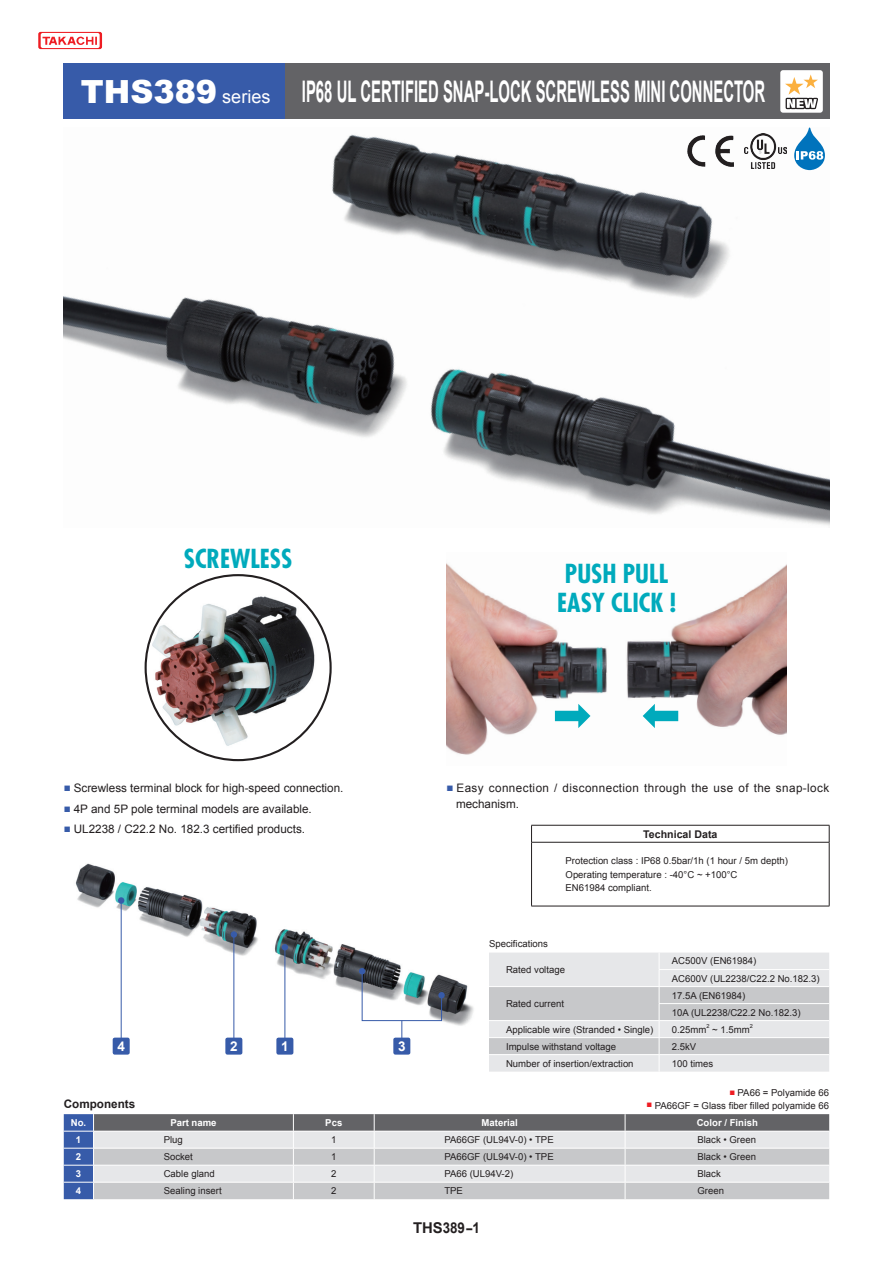
<style>
.page{position:relative;width:893px;height:1263px;background:#fff}
.page>*{position:absolute;margin:0;border:0;box-sizing:border-box;transform-origin:0 0}
.t1{font:700 29.7px "Arial";color:#fff;scale:.5 1}
.t2{font:700 condensed 25.5px/29.7px "Futura Std";color:#00aabc;text-align:center}
.t3{font:700 14.85px "Arial";color:#231f20}
.t4{font:700 13.5px "Arial";color:#fff}
.t5{font:11.7px "Arial";color:#231f20}
.t6{font:11.7px/15.9px "Arial";letter-spacing:.035em;color:#231f20}
.t7{font:700 11.7px "Arial";color:#231f20}
.t8{font:700 10.65px "Arial";color:#231f20}
.t9{font:9.6px/13.8px "Arial";color:#231f20}
.t10{font:700 9.6px "Arial";color:#fff}
.t11{font:5.55px "Arial";color:#231f20}
.s1{font-weight:900;font-size:31.95px}
.s2{font-weight:400;font-size:18px}
.s3{color:#375ba9}
.s4{color:#ee1d23}
</style>
<div class="page">
<svg style="left:38px;top:32px;width:64px;height:17px"></svg>
<img style="left:64px;top:133px;width:765px;height:393px">
<svg style="left:64px;top:1114px;width:765px;height:85px;background:#bdbfc4"></svg>
<div style="left:64px;top:64px;width:221px;height:55px;background:#375ba9"></div>
<div style="left:285px;top:64px;width:544px;height:55px;background:#636366"></div>
<img style="left:75px;top:863px;width:399px;height:166px">
<hr style="left:121px;top:900px;width:1px;height:142px;background:#375ba9">
<div style="left:118px;top:897px;width:6px;height:7px;background:#375ba9;border-radius:50%"></div>
<div style="left:113px;top:1037px;width:17px;height:17px;background:#375ba9;border-radius:2px"></div>
<hr style="left:233px;top:934px;width:1px;height:108px;background:#375ba9">
<div style="left:231px;top:931px;width:6px;height:7px;background:#375ba9;border-radius:50%"></div>
<div style="left:225px;top:1037px;width:17px;height:17px;background:#375ba9;border-radius:2px"></div>
<hr style="left:285px;top:947px;width:1px;height:95px;background:#375ba9">
<svg style="left:282px;top:944px;width:6px;height:6px"></svg>
<div style="left:276px;top:1037px;width:17px;height:17px;background:#375ba9;border-radius:2px"></div>
<div style="left:438px;top:992px;width:7px;height:6px;background:#375ba9;border-radius:50%"></div>
<svg style="left:359px;top:968px;width:83px;height:74px"></svg>
<div style="left:393px;top:1037px;width:17px;height:17px;background:#375ba9;border-radius:2px"></div>
<hr style="left:531px;top:825px;width:298px;height:1px;background:#231f20">
<svg style="left:531px;top:825px;width:1px;height:17px"></svg>
<svg style="left:829px;top:825px;width:1px;height:17px"></svg>
<hr style="left:531px;top:842px;width:298px;height:1px;background:#231f20">
<hr style="left:531px;top:842px;width:1px;height:64px;background:#231f20">
<hr style="left:829px;top:842px;width:1px;height:64px;background:#231f20">
<hr style="left:531px;top:906px;width:298px;height:1px;background:#231f20">
<div style="left:780px;top:70px;width:43px;height:43px;background:#fff;border-radius:3px"></div>
<img style="left:446px;top:563px;width:341px;height:192px">
<svg style="left:555px;top:704px;width:35px;height:24px"></svg>
<svg style="left:643px;top:704px;width:35px;height:24px"></svg>
<img style="left:145px;top:580px;width:187px;height:181px">
<svg style="left:489px;top:952px;width:340px;height:119px;background:#dbdcdd"></svg>
<svg style="left:784px;top:71px;width:41px;height:99px"></svg>
<img style="left:687px;top:136px;width:46px;height:30px">
<img style="left:744px;top:134px;width:43px;height:34px">
<h1 class="t1" style="left:81px;top:72px;width:1370px"><span class="s1">THS389</span> <span class="s2">series</span> IP68 UL CERTIFIED SNAP-LOCK SCREWLESS MINI CONNECTOR</h1>
<h2 class="t2" style="left:184px;top:543px;width:110px">SCREWLESS</h2>
<h2 class="t2" style="left:557px;top:558px;width:120px">PUSH PULL<br>EASY CLICK !</h2>
<p class="t5" style="left:64px;top:781px;width:281px"><span class="s3">■</span> Screwless terminal block for high-speed connection.</p>
<p class="t5" style="left:64px;top:801px;width:250px"><span class="s3">■</span> 4P and 5P pole terminal models are available.</p>
<p class="t5" style="left:64px;top:821px;width:243px"><span class="s3">■</span> UL2238 / C22.2 No. 182.3 certified products.</p>
<p class="t8" style="left:643px;top:827px;width:76px">Technical Data</p>
<p class="t9" style="left:566px;top:853px;width:224px">Protection class : IP68 0.5bar/1h (1 hour / 5m depth)<br>Operating temperature : -40°C ~ +100°C<br>EN61984 compliant.</p>
<p class="t6" style="left:456px;top:780px;width:375px;text-indent:-10px"><span class="s3">■</span> Easy connection / disconnection through the use of the snap-lock mechanism.</p>
<h3 class="t4" style="left:117px;top:1037px;width:9px">4</h3>
<h3 class="t4" style="left:230px;top:1037px;width:9px">2</h3>
<h3 class="t4" style="left:281px;top:1037px;width:9px">1</h3>
<h3 class="t4" style="left:398px;top:1037px;width:9px">3</h3>
<p class="t7" style="left:64px;top:1096px;width:73px">Components</p>
<p class="t9" style="left:489px;top:937px;width:61px">Specifications</p>
<p class="t9" style="left:506px;top:963px;width:61px">Rated voltage</p>
<p class="t9" style="left:672px;top:952px;width:149px;line-height:17.1px">AC500V (EN61984)<br>AC600V (UL2238/C22.2 No.182.3)</p>
<p class="t9" style="left:506px;top:997px;width:59px">Rated current</p>
<p class="t9" style="left:672px;top:987px;width:130px;line-height:17px">17.5A (EN61984)<br>10A (UL2238/C22.2 No.182.3)</p>
<p class="t9" style="left:506px;top:1022px;width:149px">Applicable wire (Stranded • Single)</p>
<p class="t9" style="left:672px;top:1022px;width:36px">0.25mm</p>
<p class="t11" style="left:706px;top:1022px;width:5px">2</p>
<p class="t9" style="left:712px;top:1022px;width:39px">~ 1.5mm</p>
<p class="t11" style="left:750px;top:1022px;width:5px">2</p>
<p class="t9" style="left:506px;top:1039px;width:112px">Impulse withstand voltage</p>
<p class="t9" style="left:672px;top:1039px;width:26px">2.5kV</p>
<p class="t9" style="left:506px;top:1056px;width:129px">Number of insertion/extraction</p>
<p class="t9" style="left:672px;top:1056px;width:43px">100 times</p>
<p class="t9" style="left:729px;top:1085px;width:101px"><span class="s4">■</span> PA66 = Polyamide 66</p>
<p class="t9" style="left:646px;top:1098px;width:184px"><span class="s4">■</span> PA66GF = Glass fiber filled polyamide 66</p>
<p class="t10" style="left:71px;top:1116px;width:17px">No.</p>
<p class="t10" style="left:170px;top:1116px;width:48px">Part name</p>
<p class="t10" style="left:325px;top:1116px;width:19px">Pcs</p>
<p class="t10" style="left:482px;top:1116px;width:38px">Material</p>
<p class="t10" style="left:697px;top:1116px;width:63px">Color / Finish</p>
<p class="t10" style="left:76px;top:1133px;width:7px">1</p>
<p class="t9" style="left:164px;top:1133px;width:21px">Plug</p>
<p class="t9" style="left:331px;top:1133px;width:7px">1</p>
<p class="t9" style="left:444px;top:1133px;width:111px">PA66GF (UL94V-0) • TPE</p>
<p class="t9" style="left:697px;top:1133px;width:60px">Black • Green</p>
<p class="t10" style="left:76px;top:1150px;width:7px">2</p>
<p class="t9" style="left:164px;top:1150px;width:31px">Socket</p>
<p class="t9" style="left:331px;top:1150px;width:7px">1</p>
<p class="t9" style="left:444px;top:1150px;width:111px">PA66GF (UL94V-0) • TPE</p>
<p class="t9" style="left:697px;top:1150px;width:60px">Black • Green</p>
<p class="t10" style="left:76px;top:1167px;width:7px">3</p>
<p class="t9" style="left:164px;top:1167px;width:53px">Cable gland</p>
<p class="t9" style="left:331px;top:1167px;width:7px">2</p>
<p class="t9" style="left:444px;top:1167px;width:70px">PA66 (UL94V-2)</p>
<p class="t9" style="left:697px;top:1167px;width:25px">Black</p>
<p class="t10" style="left:76px;top:1184px;width:7px">4</p>
<p class="t9" style="left:164px;top:1184px;width:59px">Sealing insert</p>
<p class="t9" style="left:331px;top:1184px;width:7px">2</p>
<p class="t9" style="left:444px;top:1184px;width:20px">TPE</p>
<p class="t9" style="left:697px;top:1184px;width:28px">Green</p>
<h3 class="t3" style="left:413px;top:1218px;width:68px">THS389-1</h3>
</div>
